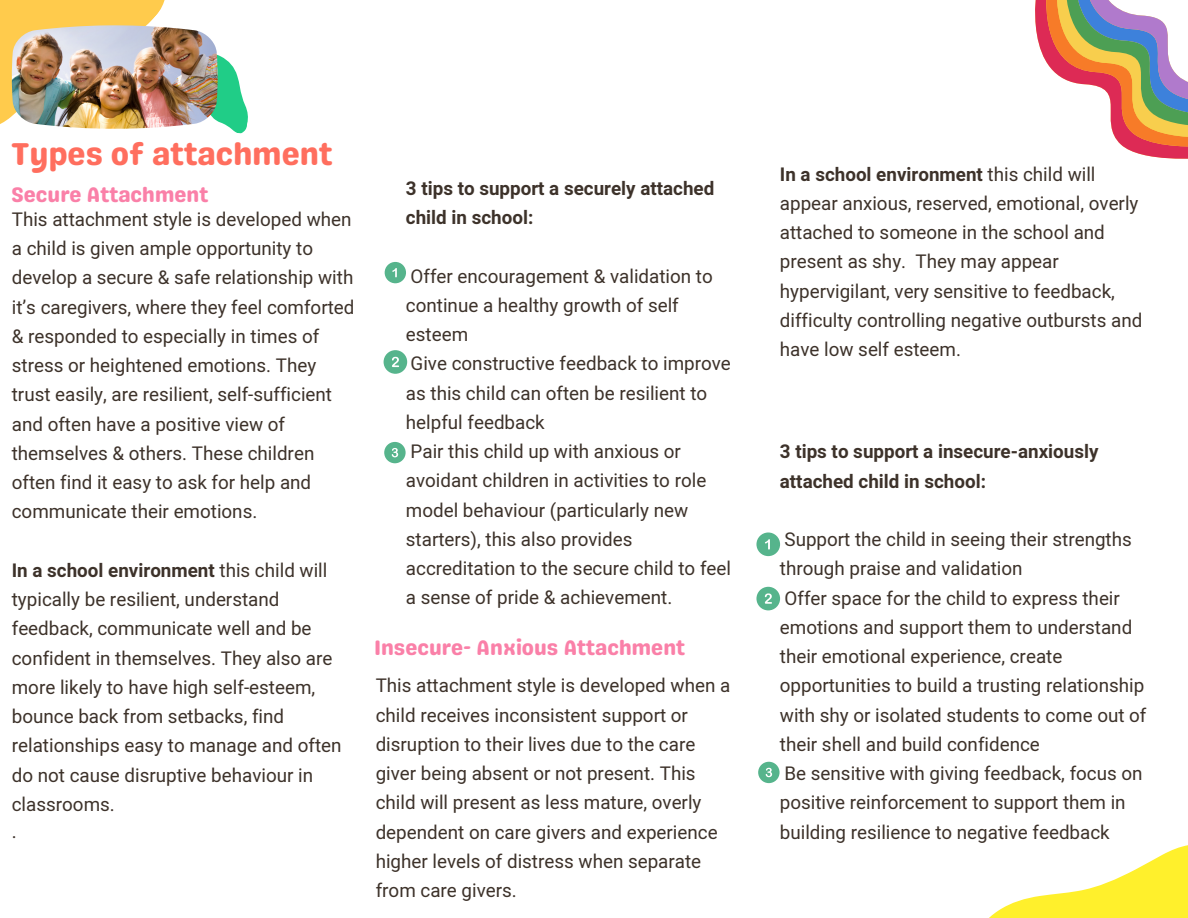
<style>
.page{position:relative;width:1188px;height:918px;background:#fff}
.page>*{position:absolute;margin:0;border:0;box-sizing:border-box;transform-origin:0 0}
.t1{font:31.5px "Genty Sans";color:#ff6e5e}
.t2{font:21px "Genty Sans";color:#fa80a8}
.t3{font:18.75px/29.2px "Mardoto";color:#3d322a}
.t4{font:700 18.75px/29.2px "Mardoto";color:#3d322a}
.s1{font-weight:700}
</style>
<div class="page">
<svg style="left:989px;top:845px;width:199px;height:73px"></svg>
<div style="left:0;top:0;width:165px;height:124px;background:#ffcb4c"></div>
<svg style="left:218px;top:55px;width:30px;height:79px"></svg>
<img style="left:12px;top:25px;width:206px;height:104px">
<div style="left:385px;top:262px;width:21px;height:21px;background:#56b48c;border-radius:50%"></div>
<svg style="left:392px;top:268px;width:5px;height:9px"></svg>
<div style="left:756px;top:587px;width:24px;height:23px;background:#56b48c;border-radius:50%"></div>
<svg style="left:765px;top:593px;width:7px;height:11px"></svg>
<div style="left:758px;top:762px;width:22px;height:21px;background:#56b48c;border-radius:50%"></div>
<svg style="left:766px;top:768px;width:6px;height:9px"></svg>
<div style="left:756px;top:533px;width:24px;height:23px;background:#56b48c;border-radius:50%"></div>
<svg style="left:765px;top:539px;width:5px;height:11px"></svg>
<div style="left:384px;top:442px;width:22px;height:21px;background:#56b48c;border-radius:50%"></div>
<svg style="left:392px;top:448px;width:6px;height:9px"></svg>
<div style="left:384px;top:350px;width:23px;height:24px;background:#56b48c;border-radius:50%"></div>
<svg style="left:392px;top:357px;width:7px;height:10px"></svg>
<svg style="left:1035px;top:0;width:153px;height:159px"></svg>
<h2 class="t1" style="left:11px;top:135px;width:323px">Types of attachment</h2>
<p class="t2" style="left:11px;top:182px;width:199px">Secure Attachment</p>
<p class="t3" style="left:12px;top:205px;width:344px">This attachment style is developed when a child is given ample opportunity to develop a secure &amp; safe relationship with it’s caregivers, where they feel comforted &amp; responded to especially in times of stress or heightened emotions. They trust easily, are resilient, self-sufficient and often have a positive view of themselves &amp; others. These children often find it easy to ask for help and communicate their emotions.</p>
<p class="t3" style="left:12px;top:556px;width:331px"><span class="s1">In a school environment</span> this child will typically be resilient, understand feedback, communicate well and be confident in themselves. They also are more likely to have high self-esteem, bounce back from setbacks, find relationships easy to manage and often do not cause disruptive behaviour in classrooms.</p>
<h1 class="t3" style="left:12px;top:817px;width:6px">.</h1>
<p class="t4" style="left:406px;top:174px;width:310px">3 tips to support a securely attached child in school:</p>
<p class="t3" style="left:406px;top:262px;width:308px">Offer encouragement &amp; validation to continue a healthy growth of self esteem</p>
<p class="t3" style="left:406px;top:349px;width:326px">Give constructive feedback to improve as this child can often be resilient to helpful feedback</p>
<h2 class="t3" style="left:406px;top:437px;width:327px">Pair this child up with anxious or avoidant children in activities to role model behaviour (particularly new starters), this also provides accreditation to the secure child to feel a sense of pride &amp; achievement.</h2>
<p class="t2" style="left:374px;top:635px;width:313px">Insecure- Anxious Attachment</p>
<p class="t3" style="left:376px;top:671px;width:356px">This attachment style is developed when a child receives inconsistent support or disruption to their lives due to the care giver being absent or not present. This child will present as less mature, overly dependent on care givers and experience higher levels of distress when separate from care givers.</p>
<p class="t3" style="left:780px;top:160px;width:364px"><span class="s1">In a school environment</span> this child will appear anxious, reserved, emotional, overly attached to someone in the school and present as shy. They may appear hypervigilant, very sensitive to feedback, difficulty controlling negative outbursts and have low self esteem.</p>
<h3 class="t4" style="left:780px;top:437px;width:320px">3 tips to support a insecure-anxiously attached child in school:</h3>
<p class="t3" style="left:780px;top:525px;width:353px">Support the child in seeing their strengths through praise and validation</p>
<p class="t3" style="left:780px;top:584px;width:368px">Offer space for the child to express their emotions and support them to understand their emotional experience, create opportunities to build a trusting relationship with shy or isolated students to come out of their shell and build confidence</p>
<p class="t3" style="left:780px;top:759px;width:364px">Be sensitive with giving feedback, focus on positive reinforcement to support them in building resilience to negative feedback</p>
</div>
